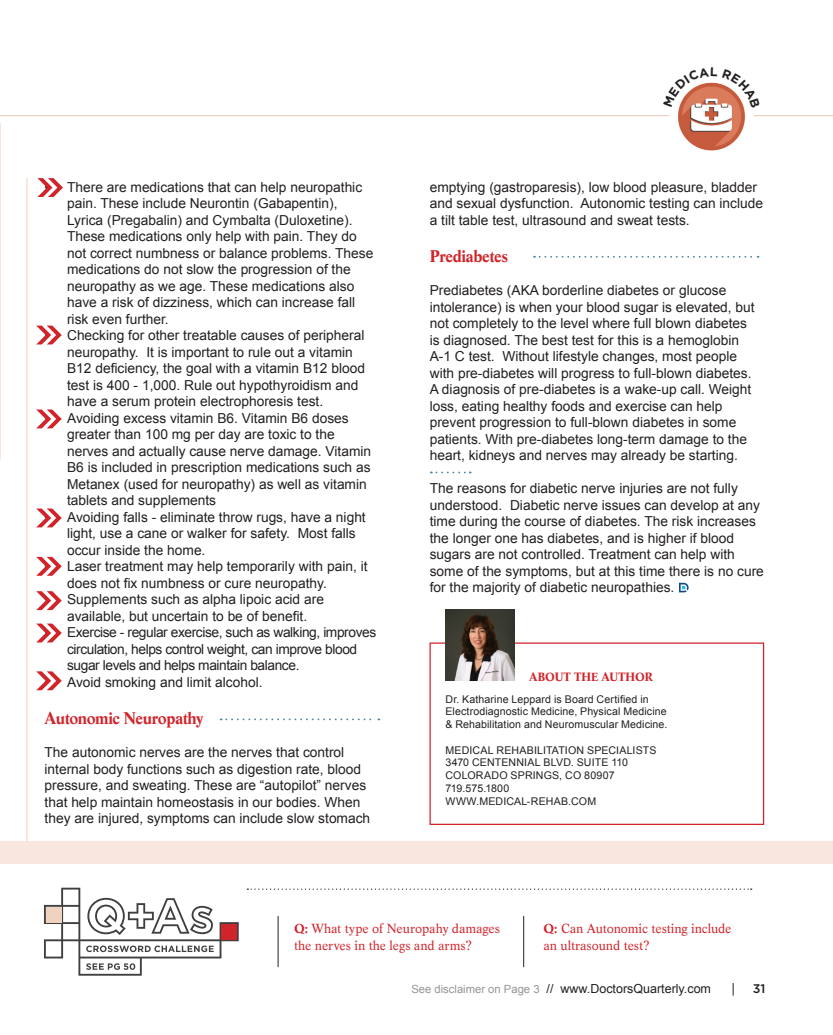
<style>
.page{position:relative;width:833px;height:1035px;background:#fff}
.page>*{position:absolute;margin:0;border:0;box-sizing:border-box;transform-origin:0 0}
.t1{font:700 17.5px "Lyon";letter-spacing:-.025em;color:#d1232a}
.t2{font:13.75px/16.5px "Arial";color:#231f20}
.t3{font:13.75px/16.5px "Arial";letter-spacing:-.03em;color:#231f20}
.t4{font:13.75px/16.5px "Lyon";color:#d1232a}
.t5{font:12.5px "Arial";color:#231f20}
.t6{font:700 12.5px "Lyon";color:#d1232a}
.t7{font:500 12.5px "Gotham";color:#231f20}
.t8{font:10.62px/12.8px "Arial";letter-spacing:.01em;color:#231f20}
.t9{font:10.62px "Arial";letter-spacing:-.015em;color:#231f20}
.s1{font-weight:700}
.s2{font-size:11.25px;color:#939598}
</style>
<div class="page">
<svg style="left:732px;top:983px;width:1px;height:13px"></svg>
<hr style="left:0;top:115px;width:832px;height:1px;background:#efd2bf">
<img style="left:669px;top:108px;width:82px;height:43px">
<div style="left:429px;top:642px;width:335px;height:183px;border:1px solid #d1232a"></div>
<svg style="left:221px;top:718px;width:158px;height:2px"></svg>
<svg style="left:534px;top:256px;width:224px;height:2px"></svg>
<svg style="left:44px;top:888px;width:195px;height:88px"></svg>
<svg style="left:247px;top:889px;width:504px;height:1px"></svg>
<hr style="left:278px;top:916px;width:1px;height:51px;background:#231f20">
<hr style="left:523px;top:916px;width:1px;height:51px;background:#231f20">
<img style="left:445px;top:609px;width:69px;height:71px">
<div style="left:0;top:841px;width:832px;height:23px;background:#f8e6df"></div>
<svg style="left:37px;top:178px;width:26px;height:19px"></svg>
<svg style="left:36px;top:326px;width:26px;height:18px"></svg>
<svg style="left:36px;top:410px;width:26px;height:18px"></svg>
<svg style="left:36px;top:509px;width:26px;height:18px"></svg>
<svg style="left:36px;top:557px;width:26px;height:19px"></svg>
<svg style="left:36px;top:591px;width:26px;height:19px"></svg>
<svg style="left:36px;top:624px;width:26px;height:18px"></svg>
<svg style="left:36px;top:671px;width:26px;height:19px"></svg>
<div style="left:46px;top:907px;width:15px;height:15px;background:#efd2bf"></div>
<div style="left:221px;top:924px;width:16px;height:15px;background:#d1232a"></div>
<hr style="left:26px;top:178px;width:1px;height:670px;background:#f8e6df">
<svg style="left:679px;top:583px;width:9px;height:9px"></svg>
<svg style="left:431px;top:472px;width:39px;height:1px"></svg>
<hr style="left:0;top:124px;width:1px;height:336px;background:#f8e6df">
<svg style="left:679px;top:82px;width:65px;height:26px"></svg>
<p class="t2" style="left:67px;top:179px;width:308px;text-indent:-22px">• There are medications that can help neuropathic pain. These include Neurontin (Gabapentin), Lyrica (Pregabalin) and Cymbalta (Duloxetine).<br>These medications only help with pain. They do not correct numbness or balance problems. These medications do not slow the progression of the neuropathy as we age. These medications also have a risk of dizziness, which can increase fall risk even further.</p>
<p class="t2" style="left:67px;top:328px;width:299px;text-indent:-22px">• Checking for other treatable causes of peripheral neuropathy. It is important to rule out a vitamin B12 deficiency, the goal with a vitamin B12 blood test is 400 - 1,000. Rule out hypothyroidism and have a serum protein electrophoresis test.</p>
<p class="t2" style="left:67px;top:410px;width:305px;text-indent:-22px">• Avoiding excess vitamin B6. Vitamin B6 doses greater than 100 mg per day are toxic to the nerves and actually cause nerve damage. Vitamin B6 is included in prescription medications such as Metanex (used for neuropathy) as well as vitamin tablets and supplements</p>
<p class="t2" style="left:67px;top:509px;width:300px;text-indent:-22px">• Avoiding falls - eliminate throw rugs, have a night light, use a cane or walker for safety. Most falls occur inside the home.</p>
<p class="t2" style="left:67px;top:559px;width:302px;text-indent:-22px">• Laser treatment may help temporarily with pain, it does not fix numbness or cure neuropathy.</p>
<p class="t2" style="left:45px;top:592px;width:281px;text-align:center">• Supplements such as alpha lipoic acid are available, but uncertain to be of benefit.</p>
<p class="t3" style="left:67px;top:625px;width:310px;text-indent:-22px">• Exercise - regular exercise, such as walking, improves circulation, helps control weight, can improve blood sugar levels and helps maintain balance.</p>
<p class="t2" style="left:45px;top:674px;width:219px">• Avoid smoking and limit alcohol.</p>
<p class="t1" style="left:45px;top:709px;width:160px">Autonomic Neuropathy</p>
<p class="t2" style="left:45px;top:745px;width:327px">The autonomic nerves are the nerves that control internal body functions such as digestion rate, blood pressure, and sweating. These are “autopilot” nerves that help maintain homeostasis in our bodies. When they are injured, symptoms can include slow stomach</p>
<p class="t2" style="left:429px;top:179px;width:335px">emptying (gastroparesis), low blood pleasure, bladder and sexual dysfunction. Autonomic testing can include a tilt table test, ultrasound and sweat tests.</p>
<p class="t1" style="left:429px;top:247px;width:80px">Prediabetes</p>
<p class="t2" style="left:429px;top:283px;width:326px">Prediabetes (AKA borderline diabetes or glucose intolerance) is when your blood sugar is elevated, but not completely to the level where full blown diabetes is diagnosed. The best test for this is a hemoglobin A-1 C test. Without lifestyle changes, most people with pre-diabetes will progress to full-blown diabetes.<br>A diagnosis of pre-diabetes is a wake-up call. Weight loss, eating healthy foods and exercise can help prevent progression to full-blown diabetes in some patients. With pre-diabetes long-term damage to the heart, kidneys and nerves may already be starting.</p>
<p class="t2" style="left:429px;top:481px;width:335px">The reasons for diabetic nerve injuries are not fully understood. Diabetic nerve issues can develop at any time during the course of diabetes. The risk increases the longer one has diabetes, and is higher if blood sugars are not controlled. Treatment can help with some of the symptoms, but at this time there is no cure for the majority of diabetic neuropathies.</p>
<p class="t6" style="left:529px;top:669px;width:125px">ABOUT THE AUTHOR</p>
<p class="t8" style="left:445px;top:693px;width:223px">Dr. Katharine Leppard is Board Certified in<br>Electrodiagnostic Medicine, Physical Medicine &amp; Rehabilitation and Neuromuscular Medicine.</p>
<p class="t8" style="left:445px;top:744px;width:212px">MEDICAL REHABILITATION SPECIALISTS</p>
<p class="t8" style="left:445px;top:756px;width:184px">3470 CENTENNIAL BLVD. SUITE 110</p>
<p class="t8" style="left:445px;top:769px;width:170px">COLORADO SPRINGS, CO 80907</p>
<p class="t9" style="left:445px;top:781px;width:65px">719.575.1800</p>
<p class="t8" style="left:445px;top:795px;width:152px">WWW.MEDICAL-REHAB.COM</p>
<p class="t4" style="left:294px;top:920px;width:207px"><span class="s1">Q:</span> What type of Neuropahy damages the nerves in the legs and arms?</p>
<p class="t4" style="left:543px;top:920px;width:189px"><span class="s1">Q:</span> Can Autonomic testing include an ultrasound test?</p>
<p class="t5" style="left:411px;top:980px;width:301px"><span class="s2">See disclaimer on Page 3</span> // www.DoctorsQuarterly.com</p>
<p class="t7" style="left:752px;top:981px;width:14px">31</p>
</div>
